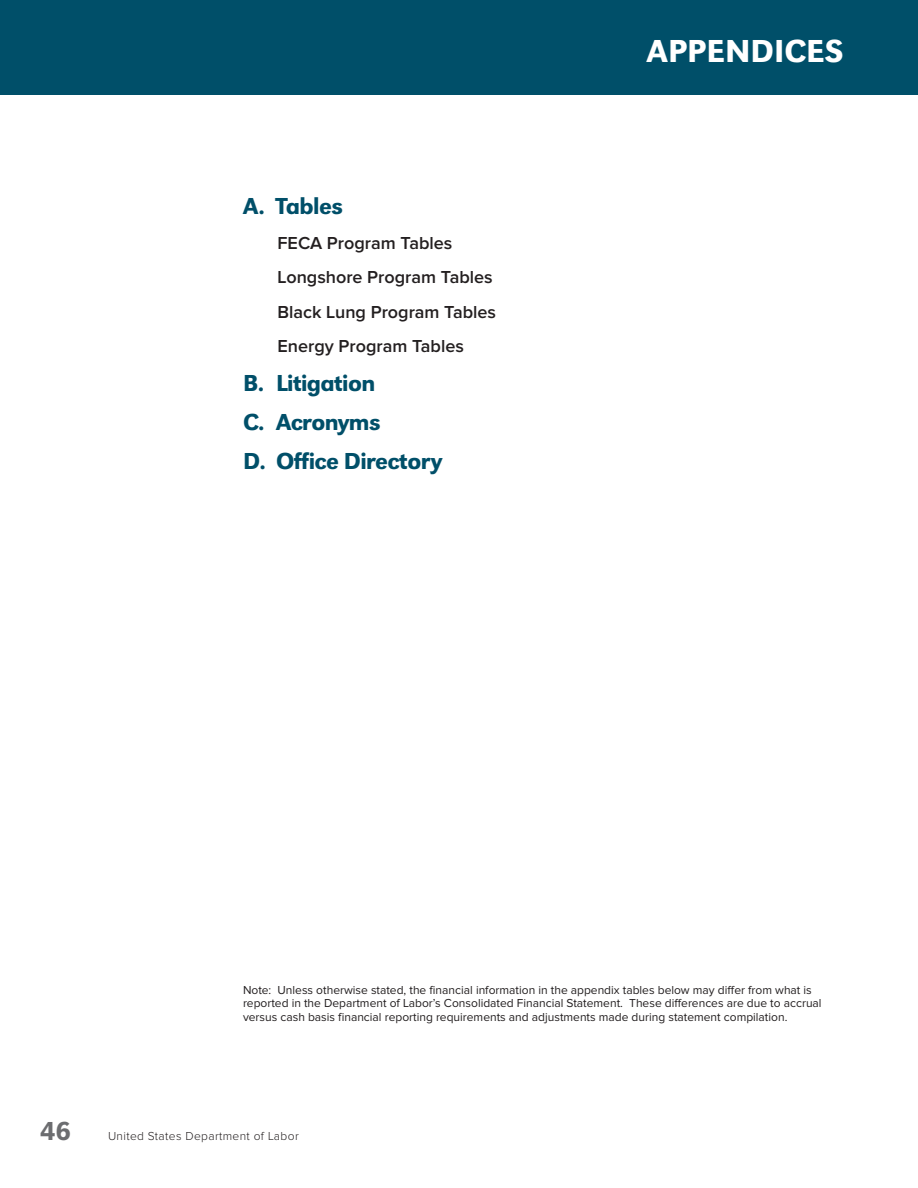
<style>
.page{position:relative;width:918px;height:1188px;background:#fff}
.page>*{position:absolute;margin:0;border:0;box-sizing:border-box;transform-origin:0 0}
.t1{font:500 33px "URW Grotesk T";color:#fff}
.t2{font:500 27px "URW Grotesk T";color:#6c6d70}
.t3{font:500 24px/39px "URW Grotesk T";letter-spacing:-.025em;color:#004f69}
.t4{font:600 18px/34.5px "Proxima Nova";color:#231f20}
.t5{font:12px/13.5px "Proxima Nova";color:#231f20}
.t6{font:300 12px "Proxima Nova";letter-spacing:.03em;color:#231f20}
</style>
<div class="page">
<div style="left:0;top:0;width:918px;height:94px;background:#004f69"></div>
<h3 class="t3" style="left:243px;top:187px;width:101px">A. Tables</h3>
<h3 class="t4" style="left:278px;top:226px;width:220px">FECA Program Tables<br>Longshore Program Tables<br>Black Lung Program Tables<br>Energy Program Tables</h3>
<h3 class="t3" style="left:243px;top:364px;width:201px">B. Litigation<br>C. Acronyms<br>D. Office Directory</h3>
<h1 class="t1" style="left:647px;top:33px;width:198px">APPENDICES</h1>
<p class="t5" style="left:243px;top:983px;width:580px">Note: Unless otherwise stated, the financial information in the appendix tables below may differ from what is reported in the Department of Labor’s Consolidated Financial Statement. These differences are due to accrual versus cash basis financial reporting requirements and adjustments made during statement compilation.</p>
<h2 class="t2" style="left:40px;top:1116px;width:33px">46</h2>
<p class="t6" style="left:108px;top:1129px;width:192px">United States Department of Labor</p>
</div>
